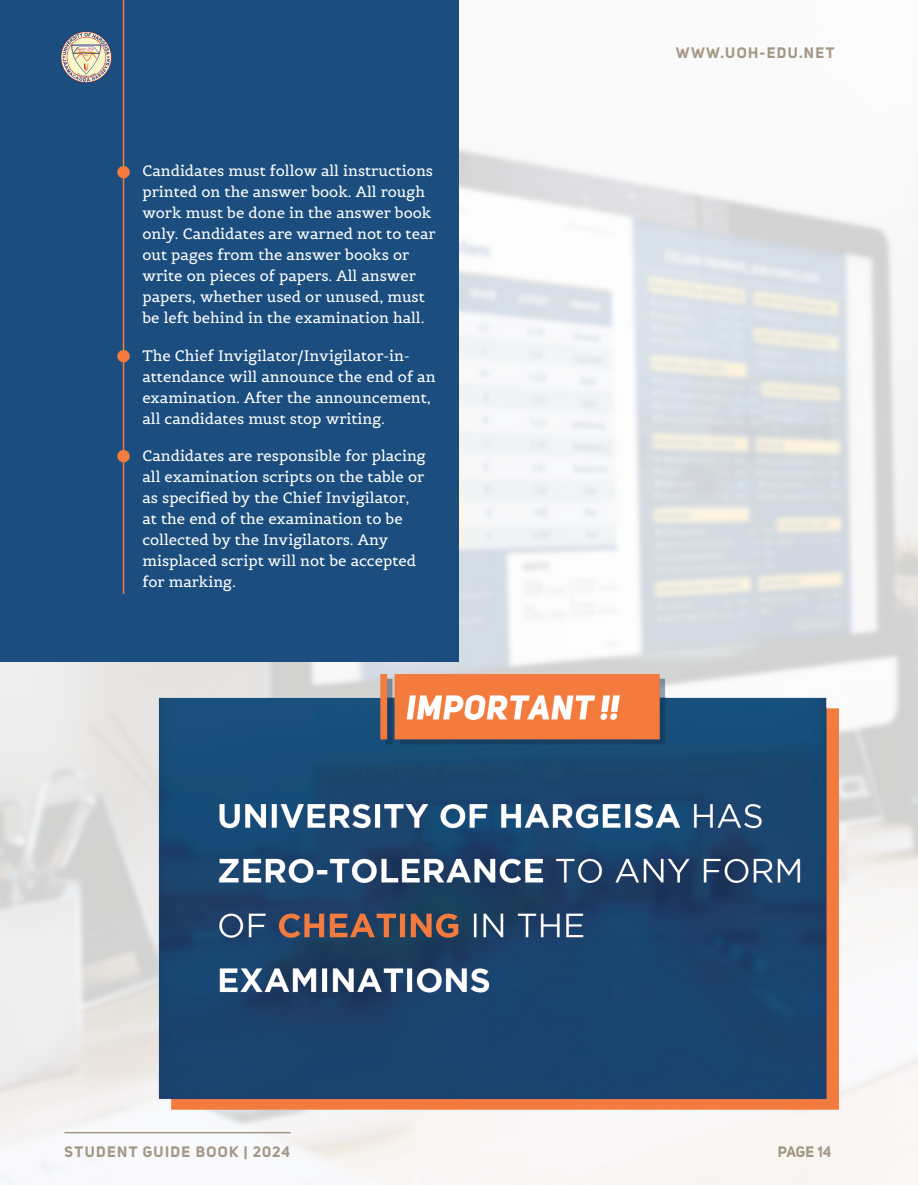
<style>
.page{position:relative;width:918px;height:1188px;background:#fff}
.page>*{position:absolute;margin:0;border:0;box-sizing:border-box;transform-origin:0 0}
.t1{font:15px/21px "Belgrano";color:#fff}
.Body{font:700 15px "Uni Sans";letter-spacing:.095em;color:#a39885}
.Body_Right{font:700 15px "Uni Sans";letter-spacing:.095em;color:#a39885}
.s1{font-family:"Tahoma";font-size:36px;color:#f47b3e}
</style>
<div class="page">
<img style="left:0;top:148px;width:918px;height:1037px">
<div style="left:0;top:0;width:459px;height:661px;background:#1b4e7f"></div>
<img style="left:60px;top:31px;width:52px;height:51px">
<hr style="left:64px;top:1132px;width:227px;height:1px;background:#a39885">
<hr style="left:123px;top:0;width:1px;height:594px;background:#f47b3e">
<img style="left:140px;top:658px;width:710px;height:469px">
<p class="t1" style="left:142px;top:161px;width:295px;text-indent:-27px"><span class="s1">•</span> Candidates must follow all instructions printed on the answer book. All rough work must be done in the answer book only. Candidates are warned not to tear out pages from the answer books or write on pieces of papers. All answer papers, whether used or unused, must be left behind in the examination hall.</p>
<p class="t1" style="left:142px;top:345px;width:295px;text-indent:-27px"><span class="s1">•</span> The Chief Invigilator/Invigilator-in&shy;attendance will announce the end of an examination. After the announcement, all candidates must stop writing.</p>
<p class="t1" style="left:142px;top:445px;width:285px;text-indent:-27px"><span class="s1">•</span> Candidates are responsible for placing all examination scripts on the table or as specified by the Chief Invigilator, at the end of the examination to be collected by the Invigilators. Any misplaced script will not be accepted for marking.</p>
<p class="Body_Right" style="left:676px;top:43px;width:160px">WWW.UOH-EDU.NET</p>
<p class="Body" style="left:65px;top:1143px;width:227px">STUDENT GUIDE BOOK | 2024</p>
<p class="Body_Right" style="left:778px;top:1143px;width:55px">PAGE 14</p>
</div>
